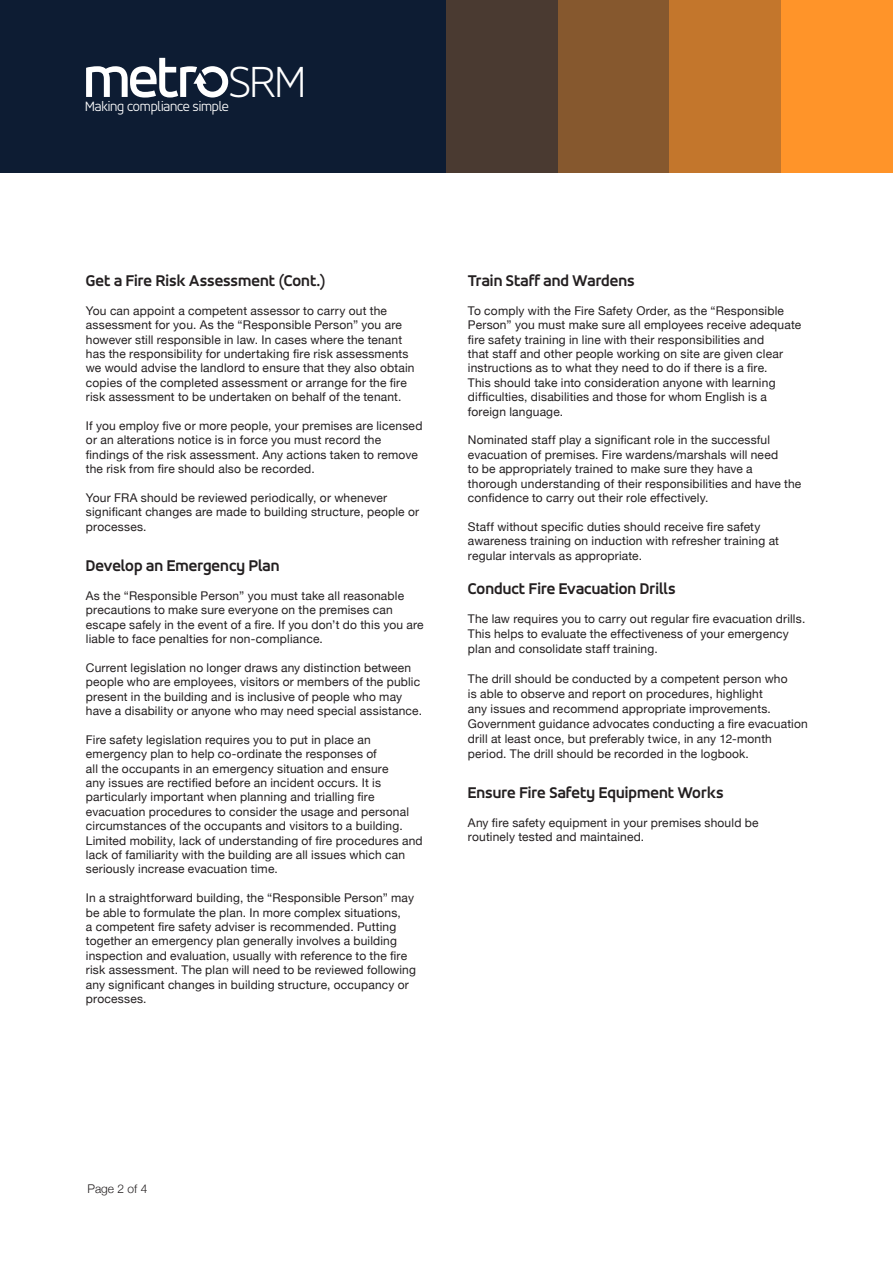
<style>
.page{position:relative;width:893px;height:1263px;background:#fff}
.page>*{position:absolute;margin:0;border:0;box-sizing:border-box;transform-origin:0 0}
.t1{font:500 60.15px "Accord Alternate";color:#fff}
.t2{font:200 46.35px "Accord Alternate";color:#fff}
.Body{font:700 16.5px "Accord Alternate";letter-spacing:.005em;color:#231f20}
.Sub_Heading{font:700 16.5px "Accord Alternate";letter-spacing:.005em;color:#231f20}
.t3{font:300 14.4px "Accord Alternate";letter-spacing:-.01em;color:#fff}
.Body-2{font:12px/14.4px "Helvetica Neue";letter-spacing:.015em;color:#231f20}
.t4{font:300 12px "Helvetica Neue";color:#231f20}
</style>
<div class="page">
<div style="left:0;top:0;width:893px;height:173px;background:#0d1c33"></div>
<svg style="left:193px;top:66px;width:35px;height:32px"></svg>
<div style="left:446px;top:0;width:112px;height:173px;background:#4a3a31"></div>
<div style="left:558px;top:0;width:111px;height:173px;background:#86582e"></div>
<div style="left:669px;top:0;width:112px;height:173px;background:#c3762c"></div>
<div style="left:781px;top:0;width:111px;height:173px;background:#ff9429"></div>
<p class="t1" style="left:83px;top:42px;width:116px">metr</p>
<p class="t3" style="left:85px;top:98px;width:145px">Making compliance simple</p>
<p class="t2" style="left:229px;top:55px;width:79px">SRM</p>
<p class="Body" style="left:86px;top:271px;width:241px">Get a Fire Risk Assessment (Cont.)</p>
<p class="Body-2" style="left:86px;top:303px;width:330px">You can appoint a competent assessor to carry out the assessment for you. As the “Responsible Person” you are however still responsible in law. In cases where the tenant has the responsibility for undertaking fire risk assessments we would advise the landlord to ensure that they also obtain copies of the completed assessment or arrange for the fire risk assessment to be undertaken on behalf of the tenant.</p>
<p class="Body-2" style="left:86px;top:418px;width:338px">If you employ five or more people, your premises are licensed or an alterations notice is in force you must record the findings of the risk assessment. Any actions taken to remove the risk from fire should also be recorded.</p>
<p class="Body-2" style="left:86px;top:490px;width:335px">Your FRA should be reviewed periodically, or whenever significant changes are made to building structure, people or processes.</p>
<p class="Body" style="left:86px;top:556px;width:195px">Develop an Emergency Plan</p>
<p class="Body-2" style="left:86px;top:588px;width:339px">As the “Responsible Person” you must take all reasonable precautions to make sure everyone on the premises can escape safely in the event of a fire. If you don’t do this you are liable to face penalties for non-compliance.</p>
<p class="Body-2" style="left:86px;top:660px;width:338px">Current legislation no longer draws any distinction between people who are employees, visitors or members of the public present in the building and is inclusive of people who may have a disability or anyone who may need special assistance.</p>
<p class="Body-2" style="left:86px;top:732px;width:338px">Fire safety legislation requires you to put in place an emergency plan to help co-ordinate the responses of<br>all the occupants in an emergency situation and ensure<br>any issues are rectified before an incident occurs. It is particularly important when planning and trialling fire evacuation procedures to consider the usage and personal circumstances of the occupants and visitors to a building.<br>Limited mobility, lack of understanding of fire procedures and lack of familiarity with the building are all issues which can seriously increase evacuation time.</p>
<p class="Body-2" style="left:86px;top:890px;width:332px">In a straightforward building, the “Responsible Person” may be able to formulate the plan. In more complex situations,<br>a competent fire safety adviser is recommended. Putting together an emergency plan generally involves a building inspection and evaluation, usually with reference to the fire risk assessment. The plan will need to be reviewed following any significant changes in building structure, occupancy or processes.</p>
<p class="Sub_Heading" style="left:468px;top:271px;width:168px">Train Staff and Wardens</p>
<p class="Body-2" style="left:468px;top:303px;width:335px">To comply with the Fire Safety Order, as the “Responsible Person” you must make sure all employees receive adequate fire safety training in line with their responsibilities and<br>that staff and other people working on site are given clear instructions as to what they need to do if there is a fire.<br>This should take into consideration anyone with learning difficulties, disabilities and those for whom English is a foreign language.</p>
<p class="Body-2" style="left:468px;top:433px;width:335px">Nominated staff play a significant role in the successful evacuation of premises. Fire wardens/marshals will need<br>to be appropriately trained to make sure they have a thorough understanding of their responsibilities and have the confidence to carry out their role effectively.</p>
<p class="Body-2" style="left:468px;top:519px;width:313px">Staff without specific duties should receive fire safety awareness training on induction with refresher training at regular intervals as appropriate.</p>
<p class="Sub_Heading" style="left:468px;top:579px;width:209px">Conduct Fire Evacuation Drills</p>
<p class="Body-2" style="left:468px;top:611px;width:339px;line-height:15px">The law requires you to carry out regular fire evacuation drills.<br>This helps to evaluate the effectiveness of your emergency plan and consolidate staff training.</p>
<p class="Body-2" style="left:468px;top:671px;width:341px;line-height:15px">The drill should be conducted by a competent person who<br>is able to observe and report on procedures, highlight<br>any issues and recommend appropriate improvements.<br>Government guidance advocates conducting a fire evacuation drill at least once, but preferably twice, in any 12-month period. The drill should be recorded in the logbook.</p>
<p class="Body" style="left:468px;top:783px;width:257px">Ensure Fire Safety Equipment Works</p>
<p class="Body-2" style="left:468px;top:815px;width:292px">Any fire safety equipment in your premises should be routinely tested and maintained.</p>
<p class="t4" style="left:88px;top:1181px;width:61px">Page 2 of 4</p>
</div>
